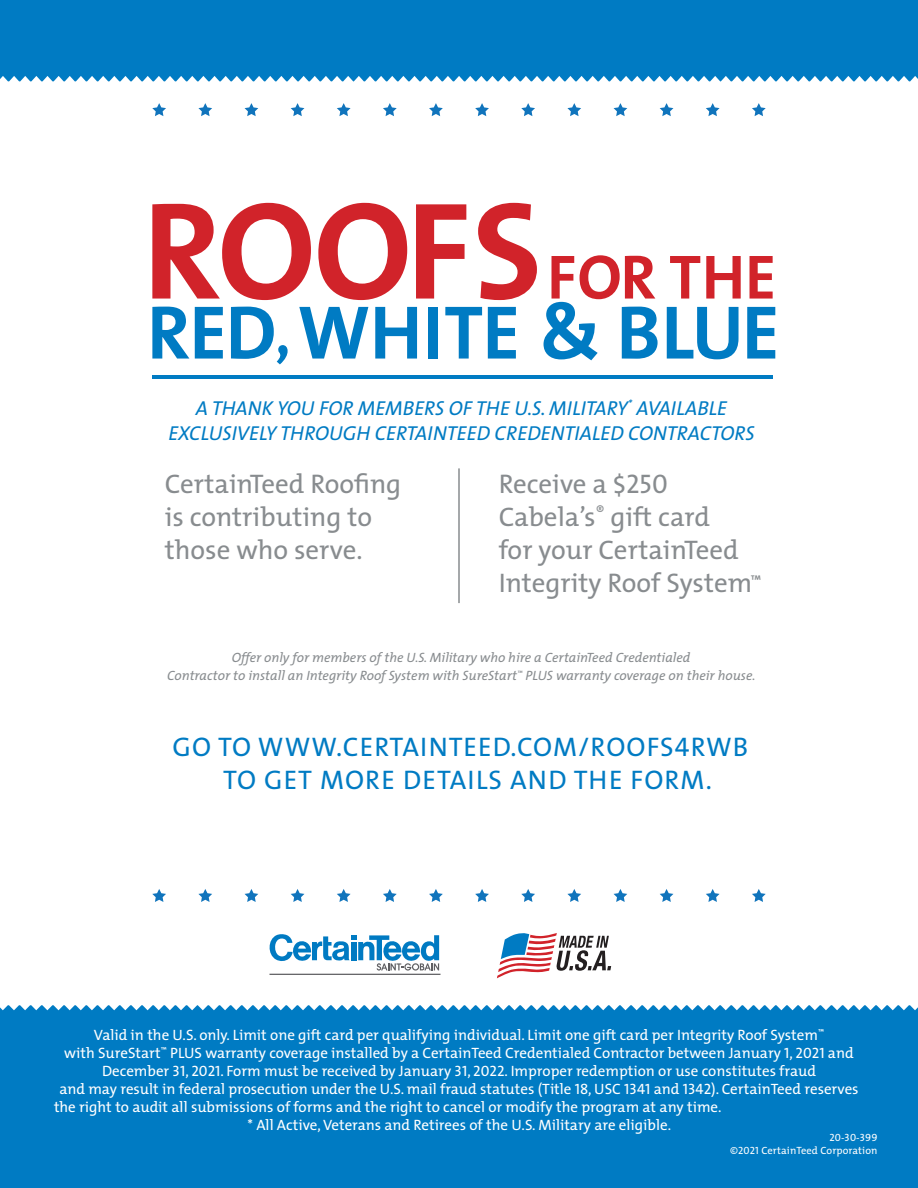
<style>
.page{position:relative;width:918px;height:1188px;background:#fff}
.page>*{position:absolute;margin:0;border:0;box-sizing:border-box;transform-origin:0 0}
.t1{font:700 76.5px "The Mix";letter-spacing:-.01em;color:#007bc3}
.t2{font:700 63px "The Mix";letter-spacing:.005em;color:#d1232a}
.t3{font:27px/33px "The Mix";color:#888c8f}
.t4{font:27px/32.4px "The Mix Caps";letter-spacing:.04em;color:#007bc3;text-align:center}
.t5{font:italic 20.25px/25.2px "The Mix";color:#007bc3;text-align:center}
.t6{font:15px "The Mix";color:#fff}
.t7{font:italic 13.5px/18px "The Mix";color:#888c8f;text-align:center}
.t8{font:10.5px "The Mix";letter-spacing:.01em;color:#fff}
.t9{font:10.5px "The Mix Caps";letter-spacing:.01em;color:#fff}
.s1{font-size:139.5px}
.s2{font-size:60px}
.s3{font-family:"The Mix Caps"}
</style>
<div class="page">
<hr style="left:152px;top:375px;width:621px;height:4px;background:#007bc3">
<hr style="left:458px;top:468px;width:2px;height:135px;background:#888c8f">
<div style="left:0;top:0;width:918px;height:81px;background:#007bc3"></div>
<svg style="left:152px;top:889px;width:14px;height:13px"></svg>
<svg style="left:198px;top:889px;width:14px;height:13px"></svg>
<svg style="left:245px;top:889px;width:13px;height:13px"></svg>
<svg style="left:291px;top:889px;width:13px;height:13px"></svg>
<svg style="left:337px;top:889px;width:14px;height:13px"></svg>
<svg style="left:383px;top:889px;width:14px;height:13px"></svg>
<svg style="left:429px;top:889px;width:14px;height:13px"></svg>
<svg style="left:475px;top:889px;width:14px;height:13px"></svg>
<svg style="left:521px;top:889px;width:14px;height:13px"></svg>
<svg style="left:567px;top:889px;width:14px;height:13px"></svg>
<svg style="left:614px;top:889px;width:13px;height:13px"></svg>
<svg style="left:660px;top:889px;width:13px;height:13px"></svg>
<svg style="left:706px;top:889px;width:14px;height:13px"></svg>
<svg style="left:752px;top:889px;width:14px;height:13px"></svg>
<svg style="left:152px;top:103px;width:14px;height:13px"></svg>
<svg style="left:198px;top:103px;width:14px;height:13px"></svg>
<svg style="left:245px;top:103px;width:13px;height:13px"></svg>
<svg style="left:291px;top:103px;width:13px;height:13px"></svg>
<svg style="left:337px;top:103px;width:14px;height:13px"></svg>
<svg style="left:383px;top:103px;width:14px;height:13px"></svg>
<svg style="left:429px;top:103px;width:14px;height:13px"></svg>
<svg style="left:475px;top:103px;width:14px;height:13px"></svg>
<svg style="left:521px;top:103px;width:14px;height:13px"></svg>
<svg style="left:567px;top:103px;width:14px;height:13px"></svg>
<svg style="left:614px;top:103px;width:13px;height:13px"></svg>
<svg style="left:660px;top:103px;width:13px;height:13px"></svg>
<svg style="left:706px;top:103px;width:14px;height:13px"></svg>
<svg style="left:752px;top:103px;width:14px;height:13px"></svg>
<div style="left:0;top:1005px;width:918px;height:183px;background:#007bc3"></div>
<svg style="left:497px;top:933px;width:114px;height:45px"></svg>
<svg style="left:269px;top:934px;width:170px;height:37px"></svg>
<hr style="left:269px;top:974px;width:171px;height:1px;background:#5f5f62">
<h2 class="t2" style="left:143px;top:224px;width:635px"><span class="s1">ROOFS</span>FOR THE</h2>
<h1 class="t1" style="left:147px;top:268px;width:634px">RED<span class="s2">,</span> WHITE &amp; BLUE</h1>
<h3 class="t5" style="left:168px;top:395px;width:588px">A THANK YOU FOR MEMBERS OF THE U.S. MILITARY<sup>*</sup> AVAILABLE<br>EXCLUSIVELY THROUGH CERTAINTEED CREDENTIALED CONTRACTORS</h3>
<h3 class="t3" style="left:165px;top:466px;width:238px">CertainTeed Roofing is contributing to those who serve.</h3>
<h3 class="t3" style="left:499px;top:466px;width:264px">Receive a $<span class="s3">250<br></span>Cabela’s<sup>®</sup> gift card<br>for your CertainTeed<br>Integrity Roof System<sup>™</sup></h3>
<p class="t7" style="left:167px;top:648px;width:590px">Offer only for members of the U.S. Military who hire a CertainTeed Credentialed<br>Contractor to install an Integrity Roof System with SureStart<sup>™</sup> PLUS warranty coverage on their house.</p>
<h3 class="t4" style="left:173px;top:730px;width:577px">GO TO WWW.CERTAINTEED.COM/ROOFS4RWB<br>TO GET MORE DETAILS AND THE FORM.</h3>
<p class="t6" style="left:94px;top:1023px;width:732px">Valid in the U.S. only. Limit one gift card per qualifying individual. Limit one gift card per Integrity Roof System<sup>™</sup></p>
<p class="t6" style="left:64px;top:1041px;width:791px">with SureStart<sup>™</sup> PLUS warranty coverage installed by a CertainTeed Credentialed Contractor between January <span class="s3">1, 2021</span> and</p>
<p class="t6" style="left:102px;top:1059px;width:715px">December <span class="s3">31, 2021</span>. Form must be received by January <span class="s3">31</span>, <span class="s3">2022</span>. Improper redemption or use constitutes fraud</p>
<p class="t6" style="left:59px;top:1077px;width:801px">and may result in federal prosecution under the U.S. mail fraud statutes (Title <span class="s3">18</span>, USC <span class="s3">1341</span> and <span class="s3">1342</span>). CertainTeed reserves</p>
<p class="t6" style="left:54px;top:1095px;width:669px">the right to audit all submissions of forms and the right to cancel or modify the program at any time.</p>
<p class="t6" style="left:247px;top:1113px;width:425px">* All Active, Veterans and Retirees of the U.S. Military are eligible.</p>
<p class="t9" style="left:829px;top:1129px;width:50px">20-30-399</p>
<p class="t8" style="left:730px;top:1142px;width:149px"><span class="s3">©2021</span> CertainTeed Corporation</p>
</div>
